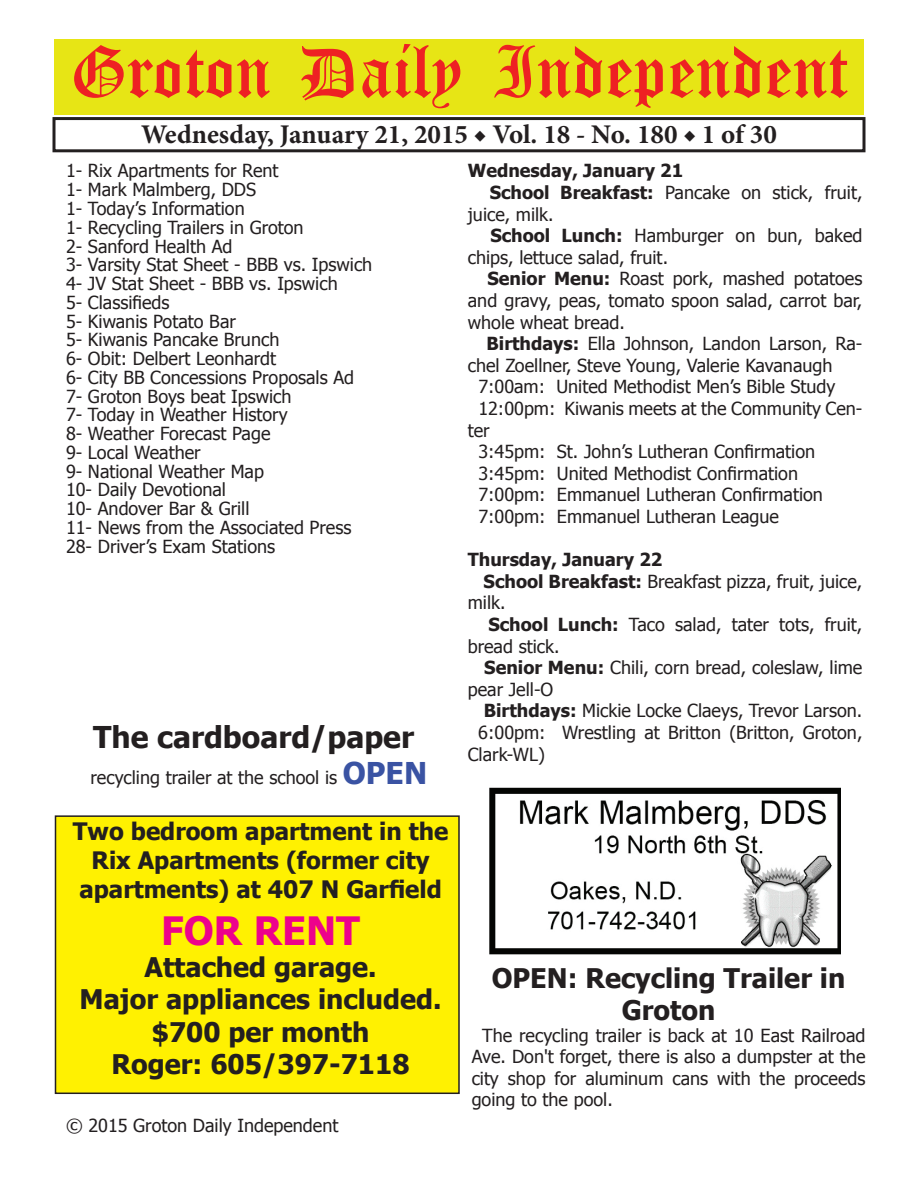
<style>
.page{position:relative;width:918px;height:1188px;background:#fff}
.page>*{position:absolute;margin:0;border:0;box-sizing:border-box;transform-origin:0 0}
.t1{font:54px "Old English Five";color:#ee2123}
.t2{font:700 39px "Tahoma";color:#ed028c}
.t3{font:700 30px "Tahoma";color:#231f20}
.t4{font:700 27px/32.4px "Tahoma";color:#231f20;text-align:center}
.t5{font:700 27px "Minion Pro";color:#231f20}
.t6{font:700 24px/28.8px "Tahoma";color:#231f20;text-align:center}
.t7{font:18px/18.8px "Tahoma";color:#231f20}
.t8{font:700 18px "Tahoma";color:#231f20}
.s1{font-weight:700;font-size:30px;color:#3a53a3}
.s2{font-weight:700}
</style>
<div class="page">
<div style="left:52px;top:117px;width:814px;height:35px;border:3px solid #231f20"></div>
<div style="left:54px;top:40px;width:810px;height:75px;background:#e7e515"></div>
<img style="left:490px;top:787px;width:350px;height:167px">
<div style="left:56px;top:816px;width:403px;height:277px;background:#fff101"></div>
<div style="left:55px;top:815px;width:405px;height:279px;border:2px solid #231f20"></div>
<h1 class="t1" style="left:70px;top:47px;width:779px">Groton Daily Independent</h1>
<h3 class="t5" style="left:141px;top:116px;width:637px">Wednesday, January 21, 2015 ◆ Vol. 18 - No. 180 ◆ 1 of 30</h3>
<p class="t7" style="left:66px;top:161px;width:308px">1- Rix Apartments for Rent<br>1- Mark Malmberg, DDS<br>1- Today’s Information<br>1- Recycling Trailers in Groton<br>2- Sanford Health Ad<br>3- Varsity Stat Sheet - BBB vs. Ipswich<br>4- JV Stat Sheet - BBB vs. Ipswich<br>5- Classifieds<br>5- Kiwanis Potato Bar<br>5- Kiwanis Pancake Brunch<br>6- Obit: Delbert Leonhardt<br>6- City BB Concessions Proposals Ad<br>7- Groton Boys beat Ipswich<br>7- Today in Weather History<br>8- Weather Forecast Page<br>9- Local Weather<br>9- National Weather Map<br>10- Daily Devotional<br>10- Andover Bar &amp; Grill<br>11- News from the Associated Press<br>28- Driver’s Exam Stations</p>
<h3 class="t3" style="left:93px;top:716px;width:323px">The cardboard/paper</h3>
<p class="t7" style="left:91px;top:767px;width:338px">recycling trailer at the school is <span class="s1">OPEN</span></p>
<h3 class="t6" style="left:73px;top:816px;width:377px">Two bedroom apartment in the<br>Rix Apartments (former city apartments) at 407 N Garfield</h3>
<h2 class="t2" style="left:161px;top:903px;width:200px">FOR RENT</h2>
<h3 class="t4" style="left:80px;top:949px;width:363px">Attached garage.<br>Major appliances included. $700 per month<br>Roger: 605/397-7118</h3>
<p class="t7" style="left:66px;top:1115px;width:274px">© 2015 Groton Daily Independent</p>
<p class="t8" style="left:468px;top:158px;width:217px">Wednesday, January 21</p>
<p class="t7" style="left:490px;top:182px;width:374px"><span class="s2">School Breakfast:</span> Pancake on stick, fruit,</p>
<p class="t7" style="left:468px;top:204px;width:87px">juice, milk.</p>
<p class="t7" style="left:490px;top:226px;width:374px"><span class="s2">School Lunch:</span> Hamburger on bun, baked</p>
<p class="t7" style="left:468px;top:247px;width:202px">chips, lettuce salad, fruit.</p>
<p class="t7" style="left:488px;top:269px;width:376px"><span class="s2">Senior Menu:</span> Roast pork, mashed potatoes</p>
<p class="t7" style="left:468px;top:290px;width:396px">and gravy, peas, tomato spoon salad, carrot bar,</p>
<p class="t7" style="left:468px;top:312px;width:159px">whole wheat bread.</p>
<p class="t7" style="left:487px;top:334px;width:377px"><span class="s2">Birthdays:</span> Ella Johnson, Landon Larson, Ra-</p>
<p class="t7" style="left:468px;top:355px;width:366px">chel Zoellner, Steve Young, Valerie Kavanaugh</p>
<p class="t7" style="left:478px;top:377px;width:359px">7:00am: United Methodist Men’s Bible Study</p>
<p class="t7" style="left:478px;top:398px;width:386px">12:00pm: Kiwanis meets at the Community Cen-</p>
<p class="t7" style="left:468px;top:420px;width:23px">ter</p>
<p class="t7" style="left:478px;top:442px;width:338px">3:45pm: St. John’s Lutheran Confirmation</p>
<p class="t7" style="left:478px;top:463px;width:321px">3:45pm: United Methodist Confirmation</p>
<p class="t7" style="left:478px;top:485px;width:346px">7:00pm: Emmanuel Lutheran Confirmation</p>
<p class="t7" style="left:478px;top:506px;width:302px">7:00pm: Emmanuel Lutheran League</p>
<p class="t8" style="left:468px;top:547px;width:196px">Thursday, January 22</p>
<p class="t7" style="left:484px;top:571px;width:380px"><span class="s2">School Breakfast:</span> Breakfast pizza, fruit, juice,</p>
<p class="t7" style="left:468px;top:593px;width:39px">milk.</p>
<p class="t7" style="left:488px;top:614px;width:376px"><span class="s2">School Lunch:</span> Taco salad, tater tots, fruit,</p>
<p class="t7" style="left:468px;top:636px;width:93px">bread stick.</p>
<p class="t7" style="left:484px;top:658px;width:380px"><span class="s2">Senior Menu:</span> Chili, corn bread, coleslaw, lime</p>
<p class="t7" style="left:468px;top:679px;width:87px">pear Jell-O</p>
<p class="t7" style="left:484px;top:701px;width:380px"><span class="s2">Birthdays:</span> Mickie Locke Claeys, Trevor Larson.</p>
<p class="t7" style="left:478px;top:722px;width:386px">6:00pm: Wrestling at Britton (Britton, Groton,</p>
<p class="t7" style="left:468px;top:744px;width:79px">Clark-WL)</p>
<h3 class="t4" style="left:492px;top:960px;width:355px">OPEN: Recycling Trailer in<br>Groton</h3>
<p class="t7" style="left:472px;top:1024px;width:395px;line-height:21.6px;text-align:justify;text-indent:10px">The recycling trailer is back at 10 East Railroad Ave. Don't forget, there is also a dumpster at the city shop for aluminum cans with the proceeds going to the pool.</p>
</div>
